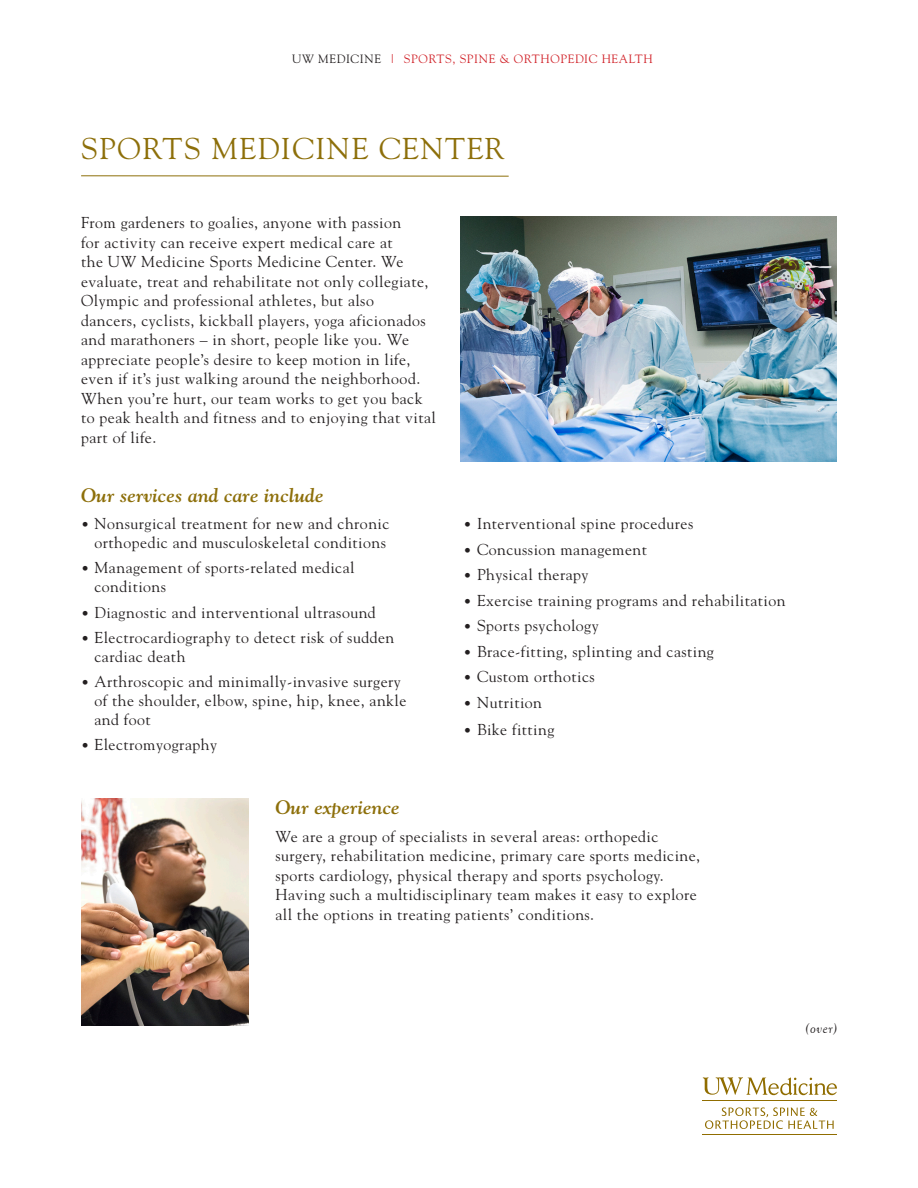
<style>
.page{position:relative;width:918px;height:1188px;background:#fff}
.page>*{position:absolute;margin:0;border:0;box-sizing:border-box;transform-origin:0 0}
.headline_style{font:30px "Goudy";letter-spacing:.05em;color:#8d6f0a}
.Head_2{font:italic 700 19.5px "Goudy";color:#8d6f0a}
.body_paragraph_style{font:15.75px/19.5px "Goudy";letter-spacing:.03em;color:#231f20}
.address{font:italic 14.25px "Goudy Old Style T";color:#231f20}
.top_title_style{font:12px "Goudy";letter-spacing:.05em;color:#d1232a}
.s1{color:#231f20}
.s2{font-size:13.5px}
</style>
<div class="page">
<hr style="left:81px;top:175px;width:428px;height:2px;background:#8d6f0a">
<hr style="left:703px;top:1134px;width:134px;height:1px;background:#906d00">
<hr style="left:703px;top:1101px;width:134px;height:1px;background:#906d00">
<svg style="left:705px;top:1107px;width:129px;height:22px"></svg>
<svg style="left:703px;top:1077px;width:134px;height:18px"></svg>
<img style="left:81px;top:799px;width:167px;height:227px">
<img style="left:461px;top:216px;width:376px;height:246px">
<p class="top_title_style" style="left:292px;top:52px;width:362px"><span class="s1">UW MEDICINE</span> | SPORTS, SPINE &amp; ORTHOPEDIC HEALTH</p>
<p class="headline_style" style="left:81px;top:130px;width:425px">SPORTS MEDICINE CENTER</p>
<p class="body_paragraph_style" style="left:81px;top:213px;width:356px">From gardeners to goalies, anyone with passion<br>for activity can receive expert medical care at<br>the UW Medicine Sports Medicine Center. We evaluate, treat and rehabilitate not only collegiate, Olympic and professional athletes, but also<br>dancers, cyclists, kickball players, yoga aficionados and marathoners – in short, people like you. We appreciate people’s desire to keep motion in life, even if it’s just walking around the neighborhood.<br>When you’re hurt, our team works to get you back to peak health and fitness and to enjoying that vital part of life.</p>
<p class="Head_2" style="left:81px;top:483px;width:244px">Our services and care include</p>
<p class="body_paragraph_style" style="left:81px;top:514px;width:310px;line-height:18.8px;text-align:right"><span class="s2">•</span> Nonsurgical treatment for new and chronic orthopedic and musculoskeletal conditions</p>
<p class="body_paragraph_style" style="left:94px;top:558px;width:262px;line-height:18.8px;text-indent:-14px"><span class="s2">•</span> Management of sports-related medical conditions</p>
<p class="body_paragraph_style" style="left:81px;top:602px;width:296px"><span class="s2">•</span> Diagnostic and interventional ultrasound</p>
<p class="body_paragraph_style" style="left:94px;top:628px;width:301px;line-height:18.8px;text-indent:-14px"><span class="s2">•</span> Electrocardiography to detect risk of sudden cardiac death</p>
<p class="body_paragraph_style" style="left:94px;top:672px;width:313px;line-height:18.8px;text-indent:-14px"><span class="s2">•</span> Arthroscopic and minimally-invasive surgery of the shoulder, elbow, spine, hip, knee, ankle and foot</p>
<p class="body_paragraph_style" style="left:81px;top:735px;width:138px"><span class="s2">•</span> Electromyography</p>
<p class="body_paragraph_style" style="left:464px;top:514px;width:231px"><span class="s2">•</span> Interventional spine procedures</p>
<p class="body_paragraph_style" style="left:464px;top:539px;width:185px"><span class="s2">•</span> Concussion management</p>
<p class="body_paragraph_style" style="left:464px;top:565px;width:127px"><span class="s2">•</span> Physical therapy</p>
<p class="body_paragraph_style" style="left:464px;top:590px;width:324px"><span class="s2">•</span> Exercise training programs and rehabilitation</p>
<p class="body_paragraph_style" style="left:464px;top:616px;width:137px"><span class="s2">•</span> Sports psychology</p>
<p class="body_paragraph_style" style="left:464px;top:641px;width:252px"><span class="s2">•</span> Brace-fitting, splinting and casting</p>
<p class="body_paragraph_style" style="left:464px;top:667px;width:133px"><span class="s2">•</span> Custom orthotics</p>
<p class="body_paragraph_style" style="left:464px;top:692px;width:80px"><span class="s2">•</span> Nutrition</p>
<p class="body_paragraph_style" style="left:464px;top:720px;width:92px"><span class="s2">•</span> Bike fitting</p>
<p class="Head_2" style="left:275px;top:795px;width:126px">Our experience</p>
<p class="body_paragraph_style" style="left:275px;top:826px;width:426px">We are a group of specialists in several areas: orthopedic surgery, rehabilitation medicine, primary care sports medicine, sports cardiology, physical therapy and sports psychology.<br>Having such a multidisciplinary team makes it easy to explore all the options in treating patients’ conditions.</p>
<p class="address" style="left:806px;top:1021px;width:33px">(over)</p>
</div>
